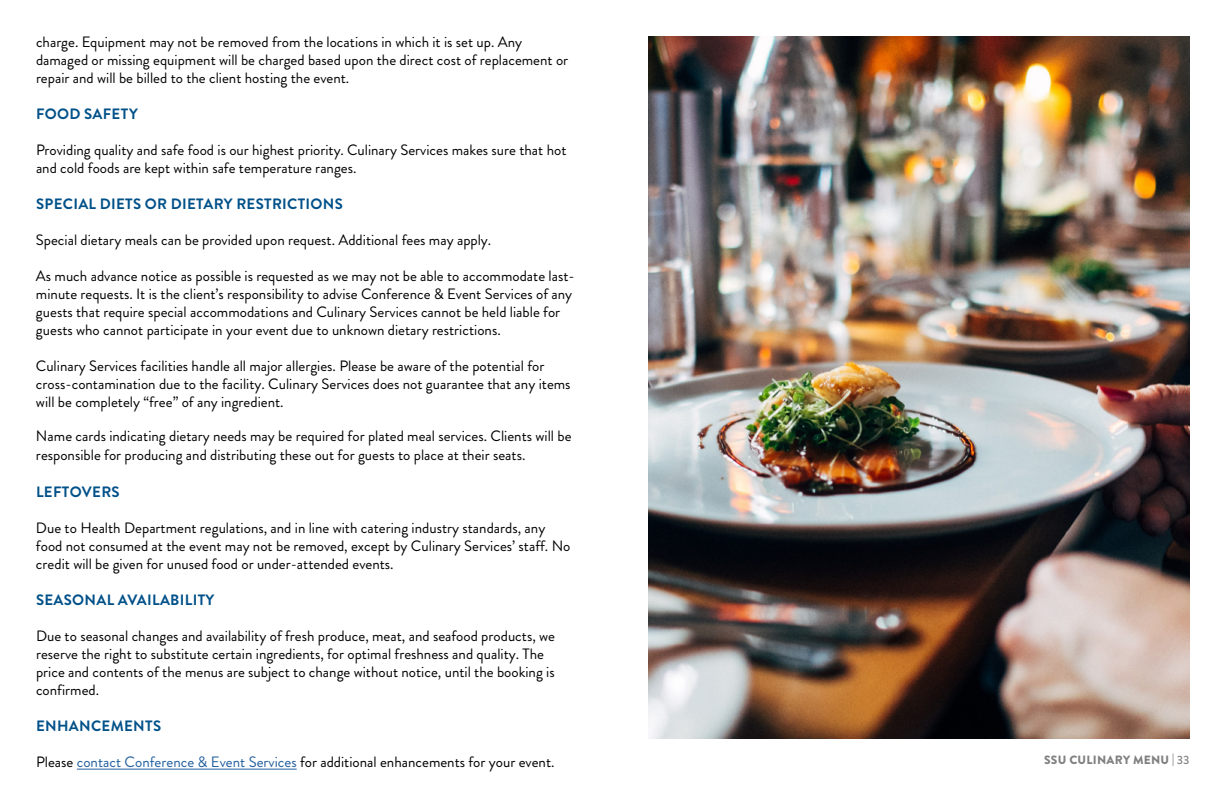
<style>
.page{position:relative;width:1224px;height:792px;background:#fff}
.page>*{position:absolute;margin:0;border:0;box-sizing:border-box;transform-origin:0 0}
.t1{font:15px/18px "Brandon Grotesque";color:#000}
.t2{font:700 15px "Brandon Grotesque";letter-spacing:.02em;color:#005189}
.t3{font:900 12px "Brandon Grotesque";letter-spacing:.02em;color:#000}
.s1{color:#215e9e}
.s2{font-weight:500}
</style>
<div class="page">
<hr style="left:77px;top:769px;width:220px;height:1px;background:#215e9e">
<img style="left:648px;top:36px;width:541px;height:703px">
<p class="t1" style="left:36px;top:33px;width:534px">charge. Equipment may not be removed from the locations in which it is set up. Any damaged or missing equipment will be charged based upon the direct cost of replacement or repair and will be billed to the client hosting the event.</p>
<p class="t2" style="left:36px;top:103px;width:103px">FOOD SAFETY</p>
<p class="t1" style="left:36px;top:141px;width:532px">Providing quality and safe food is our highest priority. Culinary Services makes sure that hot and cold foods are kept within safe temperature ranges.</p>
<p class="t2" style="left:36px;top:193px;width:308px">SPECIAL DIETS OR DIETARY RESTRICTIONS</p>
<p class="t1" style="left:36px;top:231px;width:457px">Special dietary meals can be provided upon request. Additional fees may apply.</p>
<p class="t1" style="left:36px;top:267px;width:540px">As much advance notice as possible is requested as we may not be able to accommodate last&shy;minute requests. It is the client’s responsibility to advise Conference &amp; Event Services of any guests that require special accommodations and Culinary Services cannot be held liable for guests who cannot participate in your event due to unknown dietary restrictions.</p>
<p class="t1" style="left:36px;top:357px;width:536px">Culinary Services facilities handle all major allergies. Please be aware of the potential for cross-contamination due to the facility. Culinary Services does not guarantee that any items will be completely “free” of any ingredient.</p>
<p class="t1" style="left:36px;top:427px;width:537px;line-height:18.5px">Name cards indicating dietary needs may be required for plated meal services. Clients will be responsible for producing and distributing these out for guests to place at their seats.</p>
<p class="t2" style="left:36px;top:481px;width:85px">LEFTOVERS</p>
<p class="t1" style="left:36px;top:519px;width:536px">Due to Health Department regulations, and in line with catering industry standards, any food not consumed at the event may not be removed, except by Culinary Services’ staff. No credit will be given for unused food or under-attended events.</p>
<p class="t2" style="left:36px;top:589px;width:180px">SEASONAL AVAILABILITY</p>
<p class="t1" style="left:36px;top:627px;width:521px">Due to seasonal changes and availability of fresh produce, meat, and seafood products, we reserve the right to substitute certain ingredients, for optimal freshness and quality. The price and contents of the menus are subject to change without notice, until the booking is confirmed.</p>
<p class="t2" style="left:36px;top:715px;width:127px">ENHANCEMENTS</p>
<p class="t1" style="left:36px;top:753px;width:520px">Please <span class="s1">contact Conference &amp; Event Services</span> for additional enhancements for your event.</p>
<p class="t3" style="left:1044px;top:752px;width:147px">SSU CULINARY MENU | <span class="s2">33</span></p>
</div>
